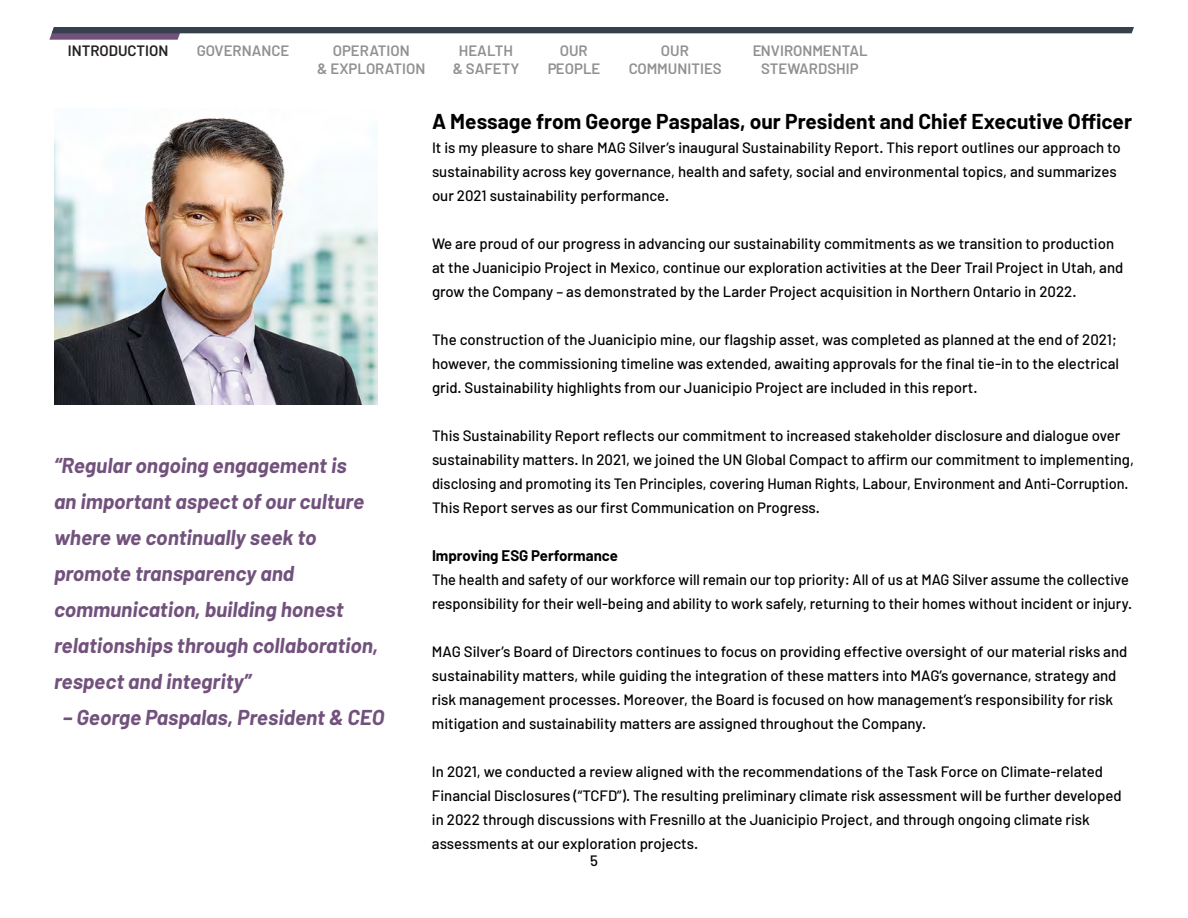
<style>
.page{position:relative;width:1188px;height:918px;background:#fff}
.page>*{position:absolute;margin:0;border:0;box-sizing:border-box;transform-origin:0 0}
.t1{font:italic 700 21px/36px "Barlow";color:#72527d}
.t2{font:700 21px "Barlow";color:#000}
.t3{font:500 15px/24px "Barlow";color:#000}
.t4{font:600 15px/18px "Barlow";color:#241f21;text-align:center}
.t5{font:700 15px "Barlow";color:#000}
</style>
<div class="page">
<svg style="left:49px;top:27px;width:1085px;height:13px"></svg>
<img style="left:54px;top:118px;width:324px;height:287px">
<p class="t4" style="left:68px;top:41px;width:102px">INTRODUCTION</p>
<p class="t4" style="left:197px;top:41px;width:94px">GOVERNANCE</p>
<p class="t4" style="left:317px;top:41px;width:110px">OPERATION<br>&amp; EXPLORATION</p>
<p class="t4" style="left:453px;top:41px;width:68px">HEALTH &amp; SAFETY</p>
<p class="t4" style="left:752px;top:41px;width:117px">ENVIRONMENTAL<br>STEWARDSHIP</p>
<p class="t4" style="left:547px;top:41px;width:55px">OUR<br>PEOPLE</p>
<p class="t4" style="left:628px;top:41px;width:95px">OUR<br>COMMUNITIES</p>
<h1 class="t1" style="left:54px;top:448px;width:326px">“Regular ongoing engagement is<br>an important aspect of our culture where we continually seek to promote transparency and communication, building honest relationships through collaboration, respect and integrity”</h1>
<h1 class="t1" style="left:63px;top:699px;width:323px">– George Paspalas, President &amp; CEO</h1>
<h1 class="t2" style="left:432px;top:108px;width:702px">A Message from George Paspalas, our President and Chief Executive Officer</h1>
<p class="t3" style="left:432px;top:135px;width:690px">It is my pleasure to share MAG Silver’s inaugural Sustainability Report. This report outlines our approach to sustainability across key governance, health and safety, social and environmental topics, and summarizes our 2021 sustainability performance.</p>
<p class="t3" style="left:432px;top:231px;width:693px">We are proud of our progress in advancing our sustainability commitments as we transition to production at the Juanicipio Project in Mexico, continue our exploration activities at the Deer Trail Project in Utah, and grow the Company – as demonstrated by the Larder Project acquisition in Northern Ontario in 2022.</p>
<p class="t3" style="left:432px;top:327px;width:689px">The construction of the Juanicipio mine, our flagship asset, was completed as planned at the end of 2021; however, the commissioning timeline was extended, awaiting approvals for the final tie-in to the electrical grid. Sustainability highlights from our Juanicipio Project are included in this report.</p>
<p class="t3" style="left:432px;top:423px;width:704px">This Sustainability Report reflects our commitment to increased stakeholder disclosure and dialogue over sustainability matters. In 2021, we joined the UN Global Compact to affirm our commitment to implementing, disclosing and promoting its Ten Principles, covering Human Rights, Labour, Environment and Anti-Corruption.<br>This Report serves as our first Communication on Progress.</p>
<p class="t5" style="left:432px;top:546px;width:188px">Improving ESG Performance</p>
<p class="t3" style="left:432px;top:567px;width:702px">The health and safety of our workforce will remain our top priority: All of us at MAG Silver assume the collective responsibility for their well-being and ability to work safely, returning to their homes without incident or injury.</p>
<p class="t3" style="left:432px;top:639px;width:697px">MAG Silver’s Board of Directors continues to focus on providing effective oversight of our material risks and sustainability matters, while guiding the integration of these matters into MAG’s governance, strategy and risk management processes. Moreover, the Board is focused on how management’s responsibility for risk mitigation and sustainability matters are assigned throughout the Company.</p>
<p class="t3" style="left:432px;top:759px;width:691px">In 2021, we conducted a review aligned with the recommendations of the Task Force on Climate-related Financial Disclosures (“TCFD”). The resulting preliminary climate risk assessment will be further developed in 2022 through discussions with Fresnillo at the Juanicipio Project, and through ongoing climate risk assessments at our exploration projects.</p>
<p class="t3" style="left:590px;top:848px;width:9px">5</p>
</div>
